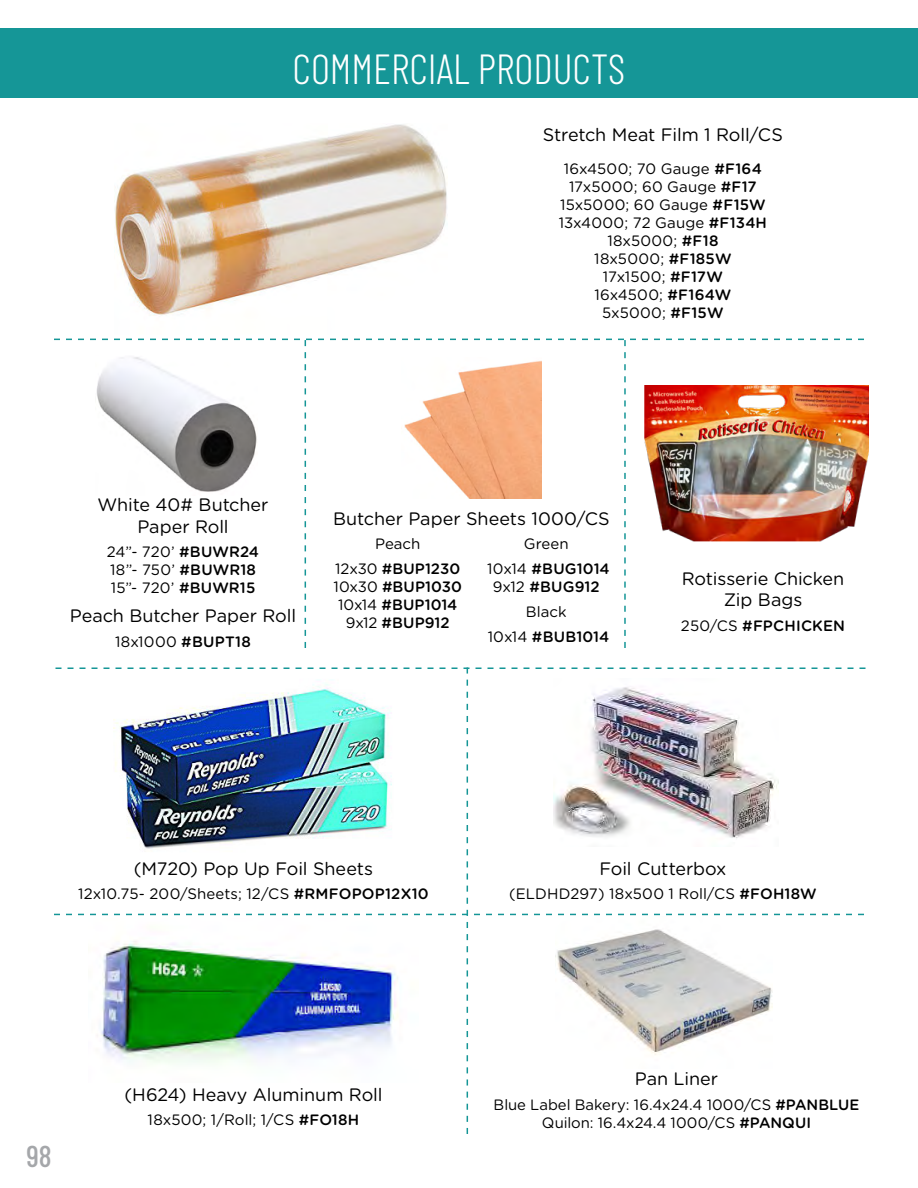
<style>
.page{position:relative;width:918px;height:1188px;background:#fff}
.page>*{position:absolute;margin:0;border:0;box-sizing:border-box;transform-origin:0 0}
.t1{font:300 42px "Barlow Condensed";color:#fff}
.t2{font:500 30px "Barlow Condensed";color:#a5a7aa}
.t3{font:18px/21.6px "Gotham Rounded";letter-spacing:-.005em;color:#000;text-align:center}
.t4{font:15px/18px "Gotham Rounded";letter-spacing:.01em;color:#000;text-align:center}
.t5{font:500 15px/18px "Gotham Rounded";letter-spacing:.01em;color:#000;text-align:center}
.s1{font-weight:500}
.s2{font-weight:400}
</style>
<div class="page">
<div style="left:0;top:28px;width:918px;height:70px;background:#159697"></div>
<img style="left:54px;top:668px;width:812px;height:466px">
<img style="left:864px;top:386px;width:5px;height:92px">
<svg style="left:54px;top:339px;width:810px;height:309px"></svg>
<img style="left:401px;top:357px;width:141px;height:141px">
<img style="left:95px;top:355px;width:163px;height:141px">
<img style="left:115px;top:124px;width:332px;height:192px">
<h1 class="t1" style="left:293px;top:39px;width:334px">COMMERCIAL PRODUCTS</h1>
<p class="t3" style="left:543px;top:123px;width:242px">Stretch Meat Film 1 Roll/CS</p>
<p class="t4" style="left:559px;top:159px;width:210px">16x4500; 70 Gauge <span class="s1">#F164<br></span>17x5000; 60 Gauge <span class="s1">#F17<br></span>15x5000; 60 Gauge <span class="s1">#F15W<br></span>13x4000; 72 Gauge <span class="s1">#F134H<br></span>18x5000; <span class="s1">#F18<br></span>18x5000; <span class="s1">#F185W<br></span>17x1500; <span class="s1">#F17W<br></span>16x4500; <span class="s1">#F164W<br></span>5x5000; <span class="s1">#F15W</span></p>
<p class="t3" style="left:98px;top:493px;width:173px">White 40# Butcher<br>Paper Roll</p>
<p class="t4" style="left:107px;top:542px;width:154px;text-align:left">24”- 720’ <span class="s1">#BUWR24<br></span>18”- 750’ <span class="s1">#BUWR18<br></span>15”- 720’ <span class="s1">#BUWR15</span></p>
<p class="t3" style="left:70px;top:604px;width:228px">Peach Butcher Paper Roll</p>
<p class="t4" style="left:115px;top:632px;width:137px">18x1000 <span class="s1">#BUPT18</span></p>
<p class="t3" style="left:333px;top:507px;width:278px">Butcher Paper Sheets 1000/CS</p>
<p class="t4" style="left:487px;top:531px;width:124px;line-height:24.8px">Green<br>10x14 <span class="s1">#BUG1014</span></p>
<p class="t5" style="left:488px;top:574px;width:123px;line-height:24.8px"><span class="s2">9x12</span> #BUG912<br><span class="s2">Black<br>10x14</span> #BUB1014</p>
<p class="t4" style="left:335px;top:531px;width:127px;line-height:24.8px">Peach<br>12x30 <span class="s1">#BUP1230</span></p>
<p class="t5" style="left:334px;top:577px;width:130px"><span class="s2">10x30</span> #BUP1030<br><span class="s2">10x14</span> #BUP1014<br><span class="s2">9x12</span> #BUP912</p>
<p class="t3" style="left:682px;top:567px;width:164px">Rotisserie Chicken<br>Zip Bags</p>
<p class="t5" style="left:681px;top:616px;width:166px"><span class="s2">250/CS</span> #FPCHICKEN</p>
<p class="t3" style="left:134px;top:857px;width:241px">(M720) Pop Up Foil Sheets</p>
<p class="t4" style="left:78px;top:884px;width:352px">12x10.75- 200/Sheets; 12/CS <span class="s1">#RMFOPOP12X10</span></p>
<p class="t3" style="left:599px;top:857px;width:129px">Foil Cutterbox</p>
<p class="t4" style="left:509px;top:884px;width:309px">(ELDHD297) 18x500 1 Roll/CS <span class="s1">#FOH18W</span></p>
<h2 class="t2" style="left:26px;top:1135px;width:27px">98</h2>
<p class="t3" style="left:124px;top:1083px;width:260px">(H624) Heavy Aluminum Roll</p>
<p class="t4" style="left:148px;top:1111px;width:213px">18x500; 1/Roll; 1/CS <span class="s1">#FO18H</span></p>
<p class="t3" style="left:635px;top:1067px;width:85px">Pan Liner</p>
<p class="t4" style="left:494px;top:1095px;width:367px">Blue Label Bakery: 16.4x24.4 1000/CS <span class="s1">#PANBLUE<br></span>Quilon: 16.4x24.4 1000/CS <span class="s1">#PANQUI</span></p>
</div>
